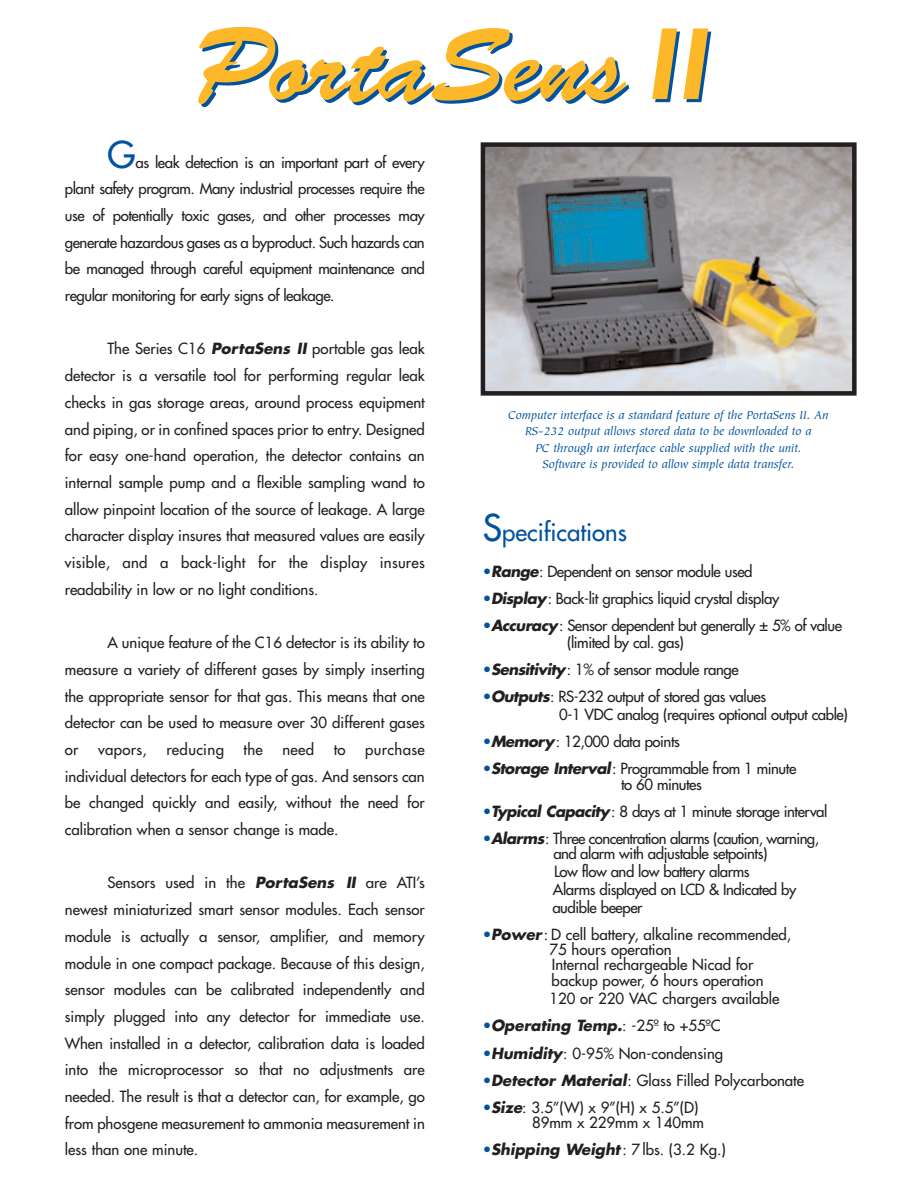
<style>
.page{position:relative;width:918px;height:1188px;background:#fff}
.page>*{position:absolute;margin:0;border:0;box-sizing:border-box;transform-origin:0 0}
.t1{font:103.5px "Brush Script";color:#0153a0}
.t2{font:36px "Futura";color:#0153a0}
.t3{font:24px "Futura";color:#0153a0}
.t4{font:15px/26.7px "Futura";letter-spacing:-.03em;color:#231f20;text-align:justify}
.t5{font:15px/15px "Futura";color:#231f20}
.t6{font:italic 700 15px "Futura";color:#231f20}
.t7{font:15px "Futura";letter-spacing:.025em;color:#231f20}
.t8{font:italic 12.75px/16.5px "Tiepolo";color:#0153a0;text-align:center}
.s1{font-family:"Gill Sans";font-weight:700;font-style:italic;color:#fcb828}
.s2{font-weight:700;font-style:italic}
.s3{font-size:36px}
.s4{color:#0153a0}
.s5{font-weight:400;font-style:normal;color:#0153a0}
.s6{font-weight:400;font-style:normal}
</style>
<div class="page">
<img style="left:486px;top:147px;width:366px;height:244px">
<div style="left:481px;top:142px;width:376px;height:254px;border:4px solid #231f20"></div>
<h1 class="t1" style="left:196px;top:40px;width:515px">PortaSens <span class="s1">II</span></h1>
<h2 class="t2" style="left:107px;top:136px;width:30px">G</h2>
<p class="t4" style="left:65px;top:150px;width:361px;text-indent:71px">as leak detection is an important part of every plant safety program. Many industrial processes require the use of potentially toxic gases, and other processes may generate hazardous gases as a byproduct. Such hazards can be managed through careful equipment maintenance and regular monitoring for early signs of leakage.</p>
<p class="t4" style="left:65px;top:337px;width:361px;text-indent:43px">The Series C16 <span class="s2">PortaSens II</span> portable gas leak detector is a versatile tool for performing regular leak checks in gas storage areas, around process equipment and piping, or in confined spaces prior to entry. Designed for easy one-hand operation, the detector contains an internal sample pump and a flexible sampling wand to allow pinpoint location of the source of leakage. A large character display insures that measured values are easily visible, and a back-light for the display insures readability in low or no light conditions.</p>
<p class="t4" style="left:65px;top:630px;width:361px;text-indent:43px">A unique feature of the C16 detector is its ability to measure a variety of different gases by simply inserting the appropriate sensor for that gas. This means that one detector can be used to measure over 30 different gases or</p>
<p class="t4" style="left:65px;top:737px;width:361px;text-indent:300px">purchase individual detectors for each type of gas. And sensors can be changed quickly and easily, without the need for calibration when a sensor change is made.</p>
<p class="t4" style="left:65px;top:871px;width:362px;text-indent:43px">Sensors used in the <span class="s2">PortaSens II</span> are ATI’s newest miniaturized smart sensor modules. Each sensor module is actually a sensor, amplifier, and memory module in one compact package. Because of this design, sensor modules can be calibrated independently and simply plugged into any detector for immediate use.<br>When installed in a detector, calibration data is loaded into the microprocessor so that no adjustments are needed. The result is that a detector can, for example, go from phosgene measurement to ammonia measurement in less than one minute.</p>
<p class="t4" style="left:98px;top:737px;width:50px">vapors,</p>
<p class="t7" style="left:166px;top:742px;width:59px">reducing</p>
<p class="t4" style="left:243px;top:737px;width:21px">the</p>
<p class="t4" style="left:282px;top:737px;width:33px">need</p>
<p class="t4" style="left:334px;top:737px;width:14px">to</p>
<p class="t8" style="left:508px;top:408px;width:322px">Computer interface is a standard feature of the PortaSens II. An RS-232 output allows stored data to be downloaded to a<br>PC through an interface cable supplied with the unit.<br>Software is provided to allow simple data transfer.</p>
<h3 class="t3" style="left:483px;top:520px;width:146px"><span class="s3">S</span>pecifications</h3>
<p class="t4" style="left:483px;top:559px;width:271px"><span class="s4">•</span><span class="s2">Range</span>: Dependent on sensor module used</p>
<p class="t4" style="left:483px;top:586px;width:298px"><span class="s4">•</span><span class="s2">Display</span>: Back-lit graphics liquid crystal display</p>
<p class="t4" style="left:567px;top:618px;width:277px;line-height:16.6px;text-indent:-84px"><span class="s4">•</span><span class="s2">Accuracy</span>: Sensor dependent but generally ± 5% of value (limited by cal. gas)</p>
<p class="t4" style="left:483px;top:657px;width:257px"><span class="s4">•</span><span class="s2">Sensitivity</span>: 1% of sensor module range</p>
<p class="t4" style="left:559px;top:688px;width:290px;line-height:17.9px;text-indent:-77px"><span class="s4">•</span><span class="s2">Outputs</span>: RS-232 output of stored gas values<br>0-1 VDC analog (requires optional output cable)</p>
<p class="t4" style="left:483px;top:729px;width:199px"><span class="s4">•</span><span class="s2">Memory</span>: 12,000 data points</p>
<p class="t4" style="left:621px;top:762px;width:177px;line-height:15.8px;text-indent:-138px"><span class="s4">•</span><span class="s2">Storage Interval</span>: Programmable from 1 minute to 60 minutes</p>
<p class="t4" style="left:483px;top:799px;width:346px"><span class="s4">•</span><span class="s2">Typical Capacity</span>: 8 days at 1 minute storage interval</p>
<p class="t4" style="left:553px;top:832px;width:267px;line-height:15px;text-indent:-71px"><span class="s4">•</span><span class="s2">Alarms</span>: Three concentration alarms (caution, warning, and alarm with adjustable setpoints)</p>
<p class="t4" style="left:552px;top:863px;width:246px;line-height:17.9px;text-align:left">Low flow and low battery alarms<br>Alarms displayed on LCD &amp; Indicated by audible beeper</p>
<p class="t5" style="left:550px;top:928px;width:243px;text-indent:-67px"><span class="s4">•</span><span class="s2">Power</span> : D cell battery, alkaline recommended,<br>75 hours operation<br>Internal rechargeable Nicad for</p>
<p class="t5" style="left:549px;top:973px;width:232px;line-height:17.9px">backup power, 6 hours operation<br>120 or 220 VAC chargers available</p>
<p class="t6" style="left:483px;top:1019px;width:239px"><span class="s5">•</span>Operating Temp.<span class="s6">: -25º to +55ºC</span></p>
<p class="t5" style="left:483px;top:1047px;width:242px"><span class="s4">•</span><span class="s2">Humidity</span>: 0-95% Non-condensing</p>
<p class="t5" style="left:483px;top:1074px;width:323px"><span class="s4">•</span><span class="s2">Detector Material</span>: Glass Filled Polycarbonate</p>
<p class="t5" style="left:532px;top:1101px;width:174px;text-indent:-49px"><span class="s4">•</span><span class="s2">Size</span>: 3.5”(W) x 9”(H) x 5.5”(D)<br>89mm x 229mm x 140mm</p>
<p class="t6" style="left:483px;top:1143px;width:244px"><span class="s5">•</span>Shipping Weight<span class="s6">: 7 lbs. (3.2 Kg.)</span></p>
</div>
